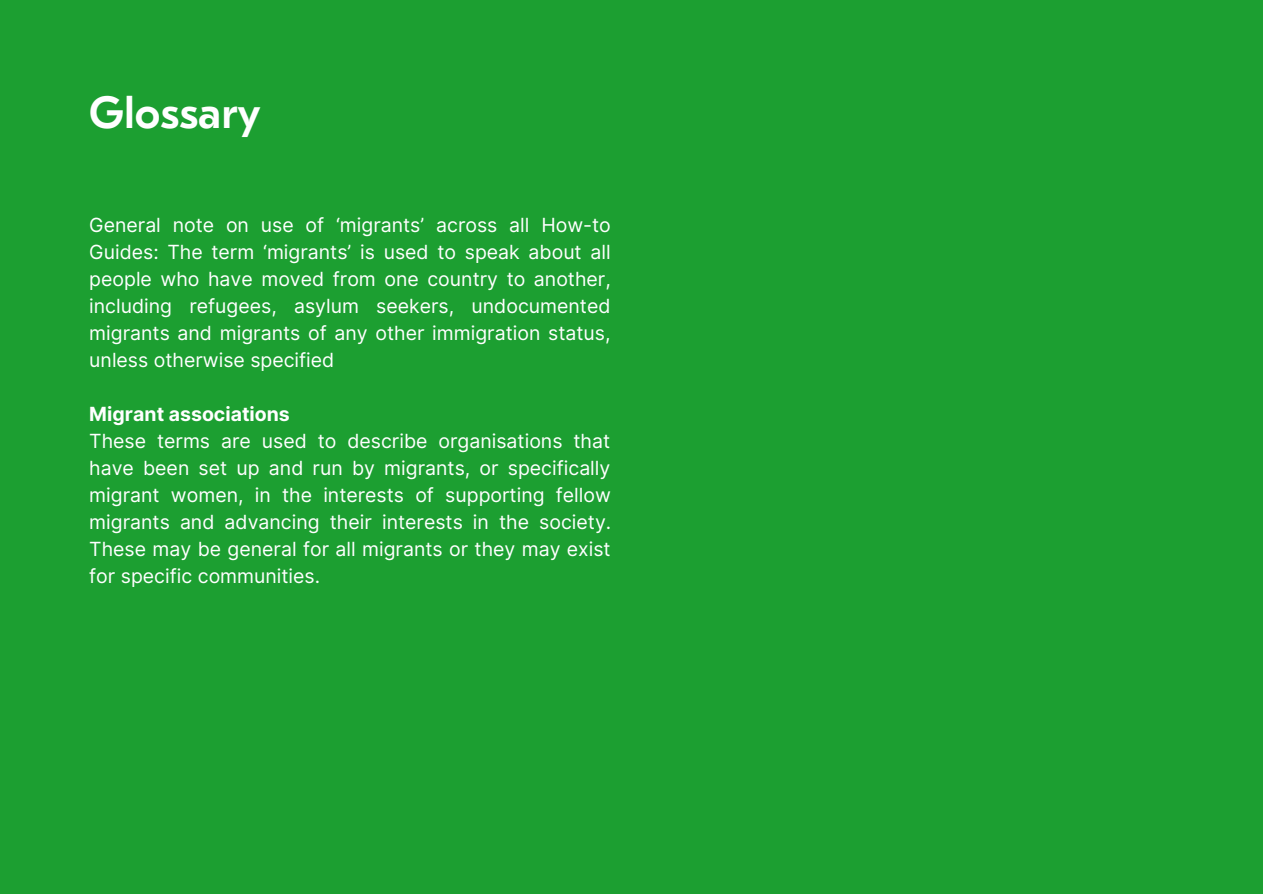
<style>
.page{position:relative;width:1263px;height:894px;background:#fff}
.page>*{position:absolute;margin:0;border:0;box-sizing:border-box;transform-origin:0 0}
.t1{font:500 45px "GT Eesti Text";color:#fff}
.t2{font:19.5px/27px "Inter";color:#fff;text-align:justify}
.t3{font:700 19.5px "Inter";color:#fff}
</style>
<div class="page">
<div style="left:0;top:0;width:1263px;height:893px;background:#1c9f31"></div>
<h1 class="t1" style="left:89px;top:94px;width:173px">Glossary</h1>
<p class="t2" style="left:89px;top:211px;width:523px">General note on use of ‘migrants’ across all How-to Guides: The term ‘migrants’ is used to speak about all people who have moved from one country to another, including refugees, asylum seekers, undocumented migrants and migrants of any other immigration status, unless otherwise specified</p>
<p class="t3" style="left:89px;top:402px;width:202px">Migrant associations</p>
<p class="t2" style="left:89px;top:427px;width:523px">These terms are used to describe organisations that have been set up and run by migrants, or specifically migrant women, in the interests of supporting fellow migrants and advancing their interests in the society.<br>These may be general for all migrants or they may exist for specific communities.</p>
</div>
